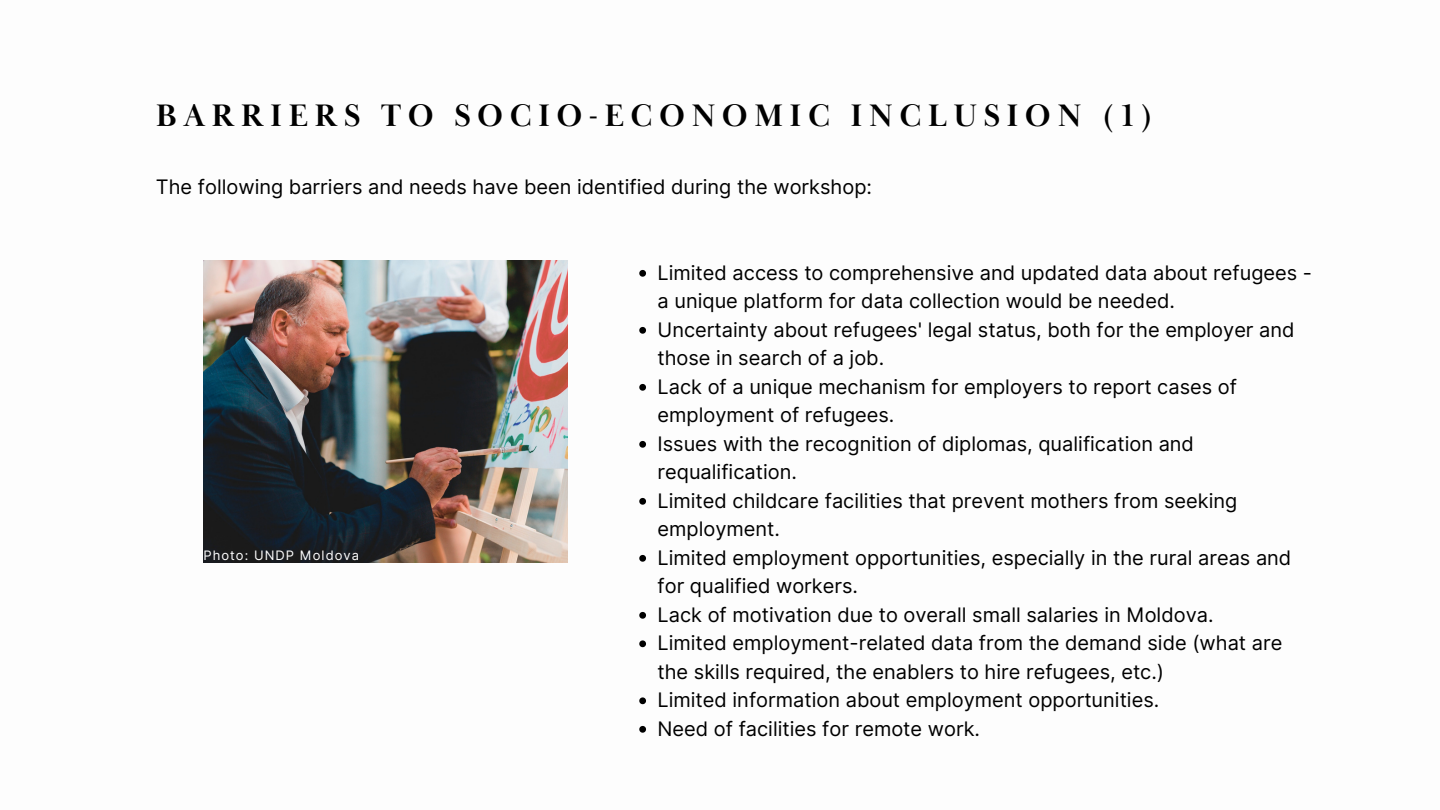
<style>
.page{position:relative;width:1440px;height:810px;background:#fff}
.page>*{position:absolute;margin:0;border:0;box-sizing:border-box;transform-origin:0 0}
.t1{font:700 32px "Baskerville Display PT";letter-spacing:.2em;color:#000}
.t2{font:20px/28.5px "Inter";color:#000}
.t3{font:13px "Inter";letter-spacing:.08em;color:#fff}
</style>
<div class="page">
<img style="left:203px;top:261px;width:364px;height:302px">
<svg style="left:639px;top:270px;width:7px;height:7px"></svg>
<svg style="left:639px;top:327px;width:7px;height:7px"></svg>
<svg style="left:639px;top:384px;width:7px;height:7px"></svg>
<svg style="left:639px;top:441px;width:7px;height:7px"></svg>
<svg style="left:639px;top:498px;width:7px;height:7px"></svg>
<svg style="left:639px;top:555px;width:7px;height:7px"></svg>
<svg style="left:639px;top:612px;width:7px;height:7px"></svg>
<svg style="left:639px;top:640px;width:7px;height:7px"></svg>
<svg style="left:639px;top:697px;width:7px;height:7px"></svg>
<svg style="left:639px;top:726px;width:7px;height:7px"></svg>
<h1 class="t1" style="left:156px;top:96px;width:999px">BARRIERS TO SOCIO-ECONOMIC INCLUSION (1)</h1>
<p class="t2" style="left:156px;top:173px;width:718px">The following barriers and needs have been identified during the workshop:</p>
<p class="t3" style="left:203px;top:547px;width:157px">Photo: UNDP Moldova</p>
<p class="t2" style="left:658px;top:258px;width:656px">Limited access to comprehensive and updated data about refugees - a unique platform for data collection would be needed.<br>Uncertainty about refugees' legal status, both for the employer and those in search of a job.<br>Lack of a unique mechanism for employers to report cases of employment of refugees.<br>Issues with the recognition of diplomas, qualification and requalification.<br>Limited childcare facilities that prevent mothers from seeking employment.<br>Limited employment opportunities, especially in the rural areas and for qualified workers.<br>Lack of motivation due to overall small salaries in Moldova.<br>Limited employment-related data from the demand side (what are the skills required, the enablers to hire refugees, etc.)<br>Limited information about employment opportunities.<br>Need of facilities for remote work.</p>
</div>
